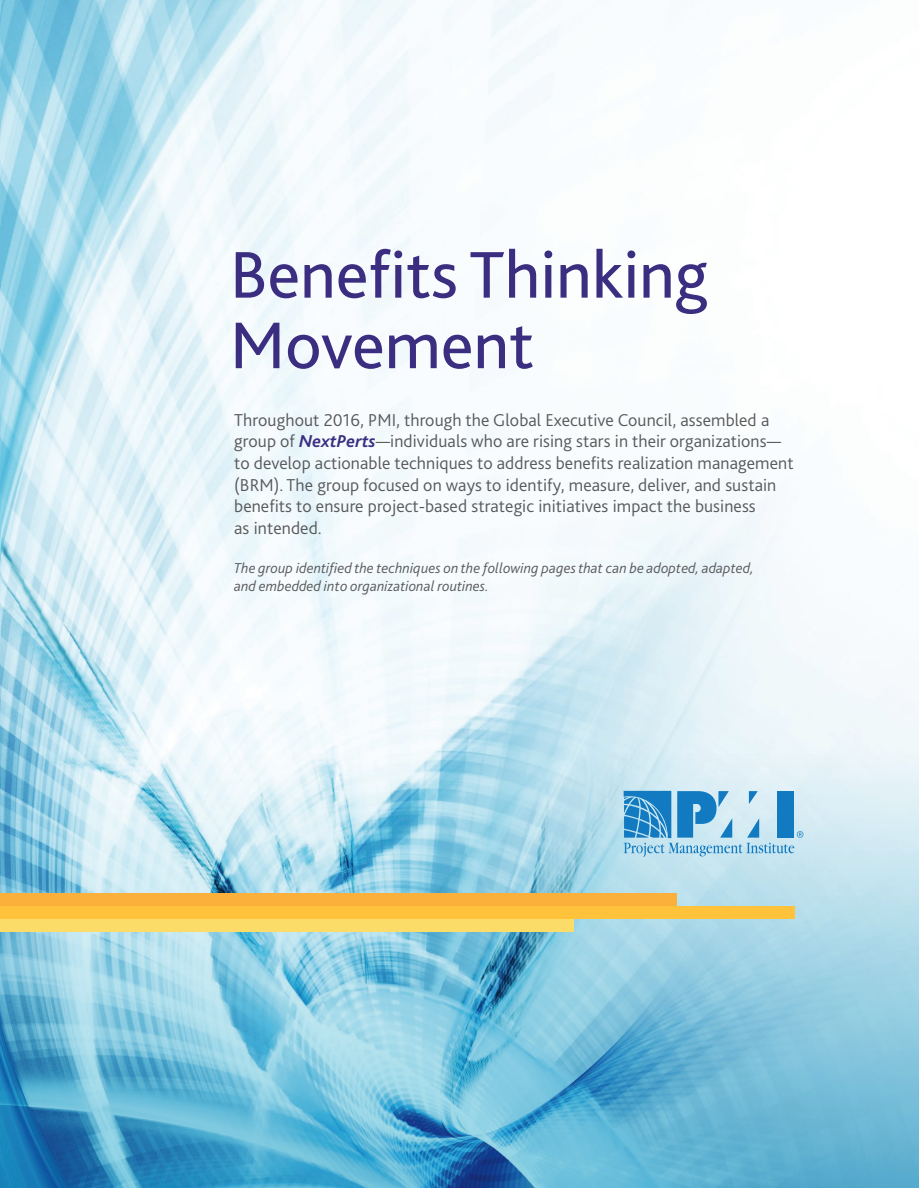
<style>
.page{position:relative;width:919px;height:1188px;background:#fff}
.page>*{position:absolute;margin:0;border:0;box-sizing:border-box;transform-origin:0 0}
.t1{font:69px/70.5px "Bliss 2";color:#3b2e81}
.t2{font:300 18px/21.6px "Bliss 2";letter-spacing:.005em;color:#57585a}
.t3{font:italic 300 15px/18px "Bliss 2";letter-spacing:.005em;color:#57585a}
.s1{font-weight:700;font-style:italic;color:#3b2e81}
</style>
<div class="page">
<img style="left:1px;top:0;width:917px;height:750px">
<img style="left:0;top:0;width:1px;height:750px">
<svg style="left:0;top:750px;width:918px;height:438px;background:#8bc8df"></svg>
<hr style="left:0;top:919px;width:1px;height:269px;background:#fff">
<svg style="left:622px;top:790px;width:181px;height:67px;background:#83bcde"></svg>
<div style="left:0;top:893px;width:677px;height:13px;background:#fbb03b"></div>
<div style="left:0;top:906px;width:794px;height:13px;background:#fec33b"></div>
<div style="left:0;top:919px;width:574px;height:13px;background:#fcdc68"></div>
<h1 class="t1" style="left:230px;top:238px;width:479px">Benefits Thinking<br>Movement</h1>
<p class="t2" style="left:234px;top:408px;width:560px">Throughout 2016, PMI, through the Global Executive Council, assembled a group of <span class="s1">NextPerts</span>—individuals who are rising stars in their organizations— to develop actionable techniques to address benefits realization management (BRM). The group focused on ways to identify, measure, deliver, and sustain benefits to ensure project-based strategic initiatives impact the business<br>as intended.</p>
<p class="t3" style="left:234px;top:559px;width:521px">The group identified the techniques on the following pages that can be adopted, adapted, and embedded into organizational routines.</p>
</div>
